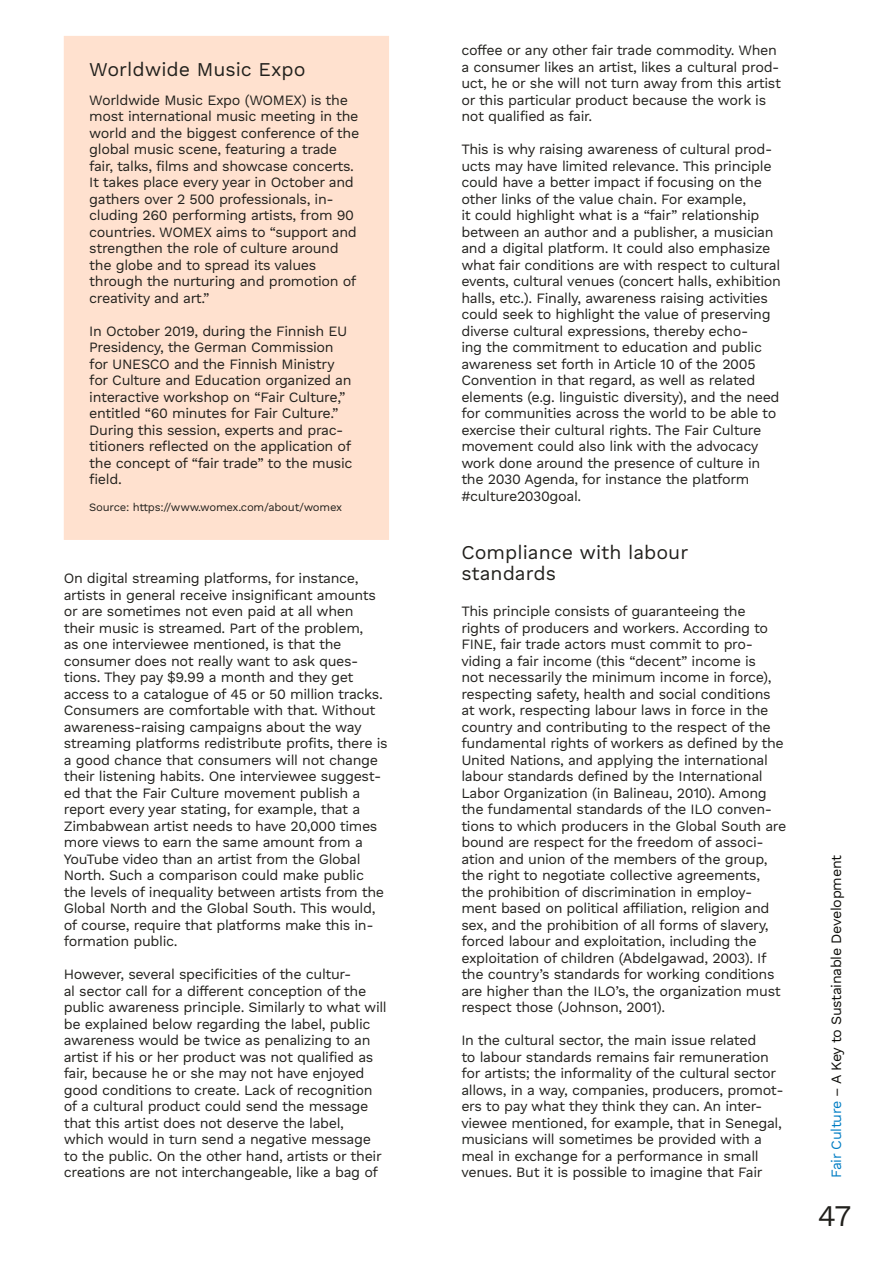
<style>
.page{position:relative;width:893px;height:1263px;background:#fff}
.page>*{position:absolute;margin:0;border:0;box-sizing:border-box;transform-origin:0 0}
.t1{font:30px "Work Sans DUK";color:#21201c}
._02-2_Zwischenzeile{font:19.5px/21px "Work Sans DUK";color:#21201c}
._04_Titel_in_Box{font:19.5px "Work Sans DUK";color:#21201c}
._00_Grundtext{font:14.25px/16.5px "Work Sans DUK";letter-spacing:-.025em;color:#21201c}
.t2{font:14.25px "Work Sans DUK";letter-spacing:-.025em;color:#0d0d09}
._00-3_Fußnoten{font:11.25px "Work Sans DUK";letter-spacing:-.02em;color:#21201c}
.s1{color:#007dc4}
.s2{color:#21201c}
</style>
<div class="page">
<div style="left:64px;top:36px;width:325px;height:504px;background:#ffe1cf"></div>
<p class="_04_Titel_in_Box" style="left:89px;top:58px;width:218px">Worldwide Music Expo</p>
<p class="_00_Grundtext" style="left:89px;top:92px;width:272px">Worldwide Music Expo (WOMEX) is the most international music meeting in the world and the biggest conference of the global music scene, featuring a trade fair, talks, films and showcase concerts.<br>It takes place every year in October and gathers over 2 500 professionals, in&shy;cluding 260 performing artists, from 90 countries. WOMEX aims to “support and strengthen the role of culture around the globe and to spread its values through the nurturing and promotion of creativity and art.”</p>
<p class="_00_Grundtext" style="left:89px;top:323px;width:265px">In October 2019, during the Finnish EU Presidency, the German Commission for UNESCO and the Finnish Ministry for Culture and Education organized an interactive workshop on “Fair Culture,” entitled “60 minutes for Fair Culture.” During this session, experts and prac&shy;titioners reflected on the application of the concept of “fair trade” to the music field.</p>
<p class="_00-3_Fußnoten" style="left:89px;top:500px;width:254px">Source: https://www.womex.com/about/womex</p>
<p class="_00_Grundtext" style="left:64px;top:571px;width:325px">On digital streaming platforms, for instance, artists in general receive insignificant amounts or are sometimes not even paid at all when their music is streamed. Part of the problem,<br>as one interviewee mentioned, is that the consumer does not really want to ask ques&shy;tions. They pay $9.99 a month and they get access to a catalogue of 45 or 50 million tracks.<br>Consumers are comfortable with that. Without awareness-raising campaigns about the way streaming platforms redistribute profits, there is a good chance that consumers will not change their listening habits. One interviewee suggest&shy;ed that the Fair Culture movement publish a report every year stating, for example, that a Zimbabwean artist needs to have 20,000 times more views to earn the same amount from a YouTube video than an artist from the Global North. Such a comparison could make public the levels of inequality between artists from the Global North and the Global South. This would, of course, require that platforms make this in&shy;formation public.</p>
<p class="_00_Grundtext" style="left:64px;top:967px;width:325px">However, several specificities of the cultur-<br>al sector call for a different conception of the public awareness principle. Similarly to what will be explained below regarding the label, public awareness would be twice as penalizing to an artist if his or her product was not qualified as fair, because he or she may not have enjoyed good conditions to create. Lack of recognition of a cultural product could send the message that this artist does not deserve the label, which would in turn send a negative message to the public. On the other hand, artists or their creations are not interchangeable, like a bag of</p>
<p class="_00_Grundtext" style="left:461px;top:43px;width:321px">coffee or any other fair trade commodity. When a consumer likes an artist, likes a cultural prod&shy;uct, he or she will not turn away from this artist or this particular product because the work is not qualified as fair.</p>
<p class="_00_Grundtext" style="left:461px;top:142px;width:321px">This is why raising awareness of cultural prod&shy;ucts may have limited relevance. This principle could have a better impact if focusing on the other links of the value chain. For example,<br>it could highlight what is a “fair” relationship between an author and a publisher, a musician and a digital platform. It could also emphasize what fair conditions are with respect to cultural events, cultural venues (concert halls, exhibition halls, etc.). Finally, awareness raising activities could seek to highlight the value of preserving diverse cultural expressions, thereby echo-<br>ing the commitment to education and public awareness set forth in Article 10 of the 2005<br>Convention in that regard, as well as related elements (e.g. linguistic diversity), and the need for communities across the world to be able to exercise their cultural rights. The Fair Culture movement could also link with the advocacy work done around the presence of culture in the 2030 Agenda, for instance the platform #culture2030goal.</p>
<p class="_02-2_Zwischenzeile" style="left:461px;top:543px;width:228px">Compliance with labour standards</p>
<p class="_00_Grundtext" style="left:461px;top:604px;width:327px">This principle consists of guaranteeing the rights of producers and workers. According to FINE, fair trade actors must commit to pro&shy;viding a fair income (this “decent” income is<br>not necessarily the minimum income in force), respecting safety, health and social conditions at work, respecting labour laws in force in the country and contributing to the respect of the fundamental rights of workers as defined by the United Nations, and applying the international labour standards defined by the International Labor Organization (in Balineau, 2010). Among the fundamental standards of the ILO conven&shy;tions to which producers in the Global South are bound are respect for the freedom of associ&shy;ation and union of the members of the group, the right to negotiate collective agreements,<br>the prohibition of discrimination in employ&shy;ment based on political affiliation, religion and sex, and the prohibition of all forms of slavery, forced labour and exploitation, including the exploitation of children (Abdelgawad, 2003). If the country’s standards for working conditions are higher than the ILO’s, the organization must respect those (Johnson, 2001).</p>
<p class="_00_Grundtext" style="left:461px;top:1033px;width:324px">In the cultural sector, the main issue related<br>to labour standards remains fair remuneration for artists; the informality of the cultural sector allows, in a way, companies, producers, promot&shy;ers to pay what they think they can. An inter&shy;viewee mentioned, for example, that in Senegal, musicians will sometimes be provided with a meal in exchange for a performance in small venues. But it is possible to imagine that Fair</p>
<p class="t2" style="left:828px;top:1178px;width:324px;rotate:-90deg"><span class="s1">Fair Culture</span> <span class="s2">–</span> A Key to Sustainable Development</p>
<h1 class="t1" style="left:818px;top:1198px;width:35px">47</h1>
</div>
